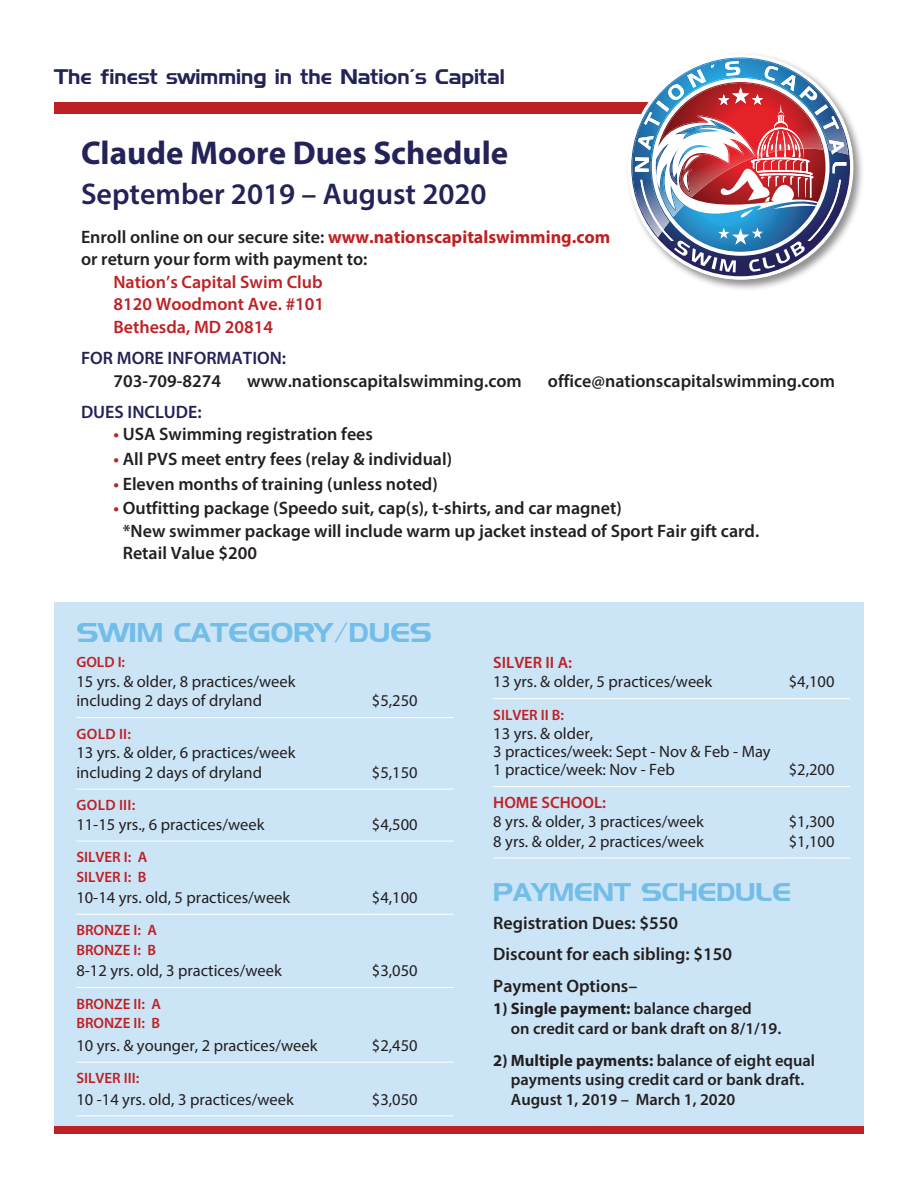
<style>
.page{position:relative;width:918px;height:1188px;background:#fff}
.page>*{position:absolute;margin:0;border:0;box-sizing:border-box;transform-origin:0 0}
.t1{font:700 33px "Myriad Pro";color:#232259}
.t2{font:600 30px "Myriad Pro";color:#232259}
.t3{font:27px "Denmark";color:#73bde9}
.t4{font:25.5px "Denmark";color:#73bde9}
.t5{font:21px "Denmark";color:#232259}
.t6{font:600 18px/22.5px "Myriad Pro";color:#231f20}
.t7{font:600 18px/22.5px "Myriad Pro";color:#be2125;text-align:justify}
.t8{font:600 18px "Myriad Pro";color:#232259}
.t9{font:16.5px/19.5px "Myriad Pro";color:#231f20}
.t10{font:600 16.5px/19.5px "Myriad Pro";color:#231f20}
.t11{font:600 16.5px "Myriad Pro";color:#be2125}
.t12{font:600 15px/19.5px "Myriad Pro";color:#be2125}
.s1{font-weight:700;color:#be2125}
.s2{color:#be2125}
.s3{font-weight:700}
</style>
<div class="page">
<div style="left:54px;top:102px;width:759px;height:12px;background:#be2125"></div>
<div style="left:625px;top:52px;width:240px;height:239px;background:#231f20;opacity:.5"></div>
<svg style="left:631px;top:58px;width:219px;height:218px"></svg>
<img style="left:671px;top:59px;width:59px;height:2px">
<img style="left:730px;top:59px;width:74px;height:2px">
<img style="left:632px;top:104px;width:3px;height:126px">
<img style="left:846px;top:118px;width:2px;height:37px">
<img style="left:635px;top:61px;width:211px;height:211px">
<div style="left:54px;top:603px;width:810px;height:531px;background:#cce5f6"></div>
<hr style="left:76px;top:717px;width:378px;height:1px;background:#fff">
<hr style="left:76px;top:789px;width:378px;height:1px;background:#fff">
<hr style="left:76px;top:841px;width:378px;height:1px;background:#fff">
<hr style="left:76px;top:914px;width:378px;height:1px;background:#fff">
<hr style="left:76px;top:987px;width:378px;height:1px;background:#fff">
<hr style="left:76px;top:1062px;width:378px;height:1px;background:#fff">
<hr style="left:76px;top:1115px;width:378px;height:1px;background:#fff">
<hr style="left:493px;top:698px;width:357px;height:1px;background:#fff">
<hr style="left:493px;top:786px;width:357px;height:1px;background:#fff">
<hr style="left:493px;top:858px;width:357px;height:1px;background:#fff">
<div style="left:54px;top:1126px;width:810px;height:8px;background:#be2125"></div>
<p class="t5" style="left:54px;top:64px;width:453px">The finest swimming in the Nation’s Capital</p>
<h1 class="t1" style="left:81px;top:131px;width:429px">Claude Moore Dues Schedule</h1>
<h2 class="t2" style="left:81px;top:175px;width:407px">September 2019 – August 2020</h2>
<p class="t6" style="left:81px;top:225px;width:531px">Enroll online on our secure site: <span class="s1">www.nationscapitalswimming.com </span>or return your form with payment to:</p>
<p class="t7" style="left:113px;top:270px;width:212px">Nation’s Capital Swim Club 8120 Woodmont Ave. #101<br>Bethesda, MD 20814</p>
<p class="t8" style="left:81px;top:347px;width:207px">FOR MORE INFORMATION:</p>
<p class="t6" style="left:113px;top:369px;width:109px">703-709-8274</p>
<p class="t6" style="left:247px;top:369px;width:276px">www.nationscapitalswimming.com</p>
<p class="t6" style="left:548px;top:369px;width:289px">office@nationscapitalswimming.com</p>
<p class="t8" style="left:81px;top:400px;width:122px">DUES INCLUDE:</p>
<p class="t6" style="left:113px;top:422px;width:261px"><span class="s2">•</span> USA Swimming registration fees</p>
<p class="t6" style="left:113px;top:447px;width:340px"><span class="s2">•</span> All PVS meet entry fees (relay &amp; individual)</p>
<p class="t6" style="left:113px;top:472px;width:326px"><span class="s2">•</span> Eleven months of training (unless noted)</p>
<p class="t6" style="left:123px;top:496px;width:638px;text-indent:-9px"><span class="s2">•</span> Outfitting package (Speedo suit, cap(s), t-shirts, and car magnet)<br>*New swimmer package will include warm up jacket instead of Sport Fair gift card.<br>Retail Value $200</p>
<h3 class="t3" style="left:76px;top:616px;width:357px">SWIM CATEGORY/DUES</h3>
<p class="t12" style="left:76px;top:652px;width:50px">GOLD I:</p>
<p class="t9" style="left:76px;top:671px;width:221px">15 yrs. &amp; older, 8 practices/week including 2 days of dryland</p>
<p class="t12" style="left:77px;top:724px;width:56px">GOLD II:</p>
<p class="t9" style="left:76px;top:743px;width:221px">13 yrs. &amp; older, 6 practices/week including 2 days of dryland</p>
<p class="t9" style="left:372px;top:691px;width:47px">$5,250</p>
<p class="t9" style="left:372px;top:762px;width:47px">$5,150</p>
<p class="t12" style="left:77px;top:795px;width:60px">GOLD III:</p>
<p class="t9" style="left:76px;top:814px;width:190px">11-15 yrs., 6 practices/week</p>
<p class="t9" style="left:372px;top:814px;width:47px">$4,500</p>
<p class="t12" style="left:76px;top:847px;width:72px">SILVER I: A<br>SILVER I: B</p>
<p class="t9" style="left:76px;top:887px;width:215px">10-14 yrs. old, 5 practices/week</p>
<p class="t9" style="left:372px;top:887px;width:47px">$4,100</p>
<p class="t12" style="left:76px;top:920px;width:82px">BRONZE I: A<br>BRONZE I: B</p>
<p class="t9" style="left:76px;top:961px;width:207px">8-12 yrs. old, 3 practices/week</p>
<p class="t9" style="left:372px;top:961px;width:47px">$3,050</p>
<p class="t12" style="left:76px;top:994px;width:86px">BRONZE II: A<br>BRONZE II: B</p>
<p class="t9" style="left:76px;top:1035px;width:243px">10 yrs. &amp; younger, 2 practices/week</p>
<p class="t9" style="left:372px;top:1035px;width:47px">$2,450</p>
<p class="t12" style="left:76px;top:1068px;width:64px">SILVER III:</p>
<p class="t9" style="left:76px;top:1089px;width:219px">10 -14 yrs. old, 3 practices/week</p>
<p class="t9" style="left:372px;top:1089px;width:47px">$3,050</p>
<p class="t11" style="left:493px;top:652px;width:80px">SILVER II A:</p>
<p class="t9" style="left:493px;top:672px;width:221px">13 yrs. &amp; older, 5 practices/week</p>
<p class="t9" style="left:789px;top:672px;width:47px">$4,100</p>
<p class="t12" style="left:493px;top:705px;width:72px">SILVER II B:</p>
<p class="t9" style="left:493px;top:725px;width:279px;line-height:18px">13 yrs. &amp; older,<br>3 practices/week: Sept - Nov &amp; Feb - May<br>1 practice/week: Nov - Feb</p>
<p class="t9" style="left:789px;top:760px;width:47px">$2,200</p>
<p class="t11" style="left:493px;top:792px;width:114px">HOME SCHOOL:</p>
<p class="t9" style="left:493px;top:812px;width:212px">8 yrs. &amp; older, 3 practices/week</p>
<p class="t9" style="left:789px;top:812px;width:47px">$1,300</p>
<p class="t9" style="left:493px;top:831px;width:212px">8 yrs. &amp; older, 2 practices/week</p>
<p class="t9" style="left:789px;top:831px;width:47px">$1,100</p>
<h3 class="t4" style="left:493px;top:877px;width:299px">PAYMENT SCHEDULE</h3>
<p class="t6" style="left:493px;top:906px;width:240px;line-height:31.8px">Registration Dues: $550<br>Discount for each sibling: $150<br>Payment Options–</p>
<p class="t10" style="left:511px;top:998px;width:272px;text-indent:-18px"><span class="s3">1) Single payment:</span> balance charged<br>on credit card or bank draft on 8/1/19.</p>
<p class="t10" style="left:511px;top:1050px;width:306px;text-indent:-18px"><span class="s3">2) Multiple payments:</span> balance of eight equal payments using credit card or bank draft.<br>August 1, 2019 – March 1, 2020</p>
</div>
